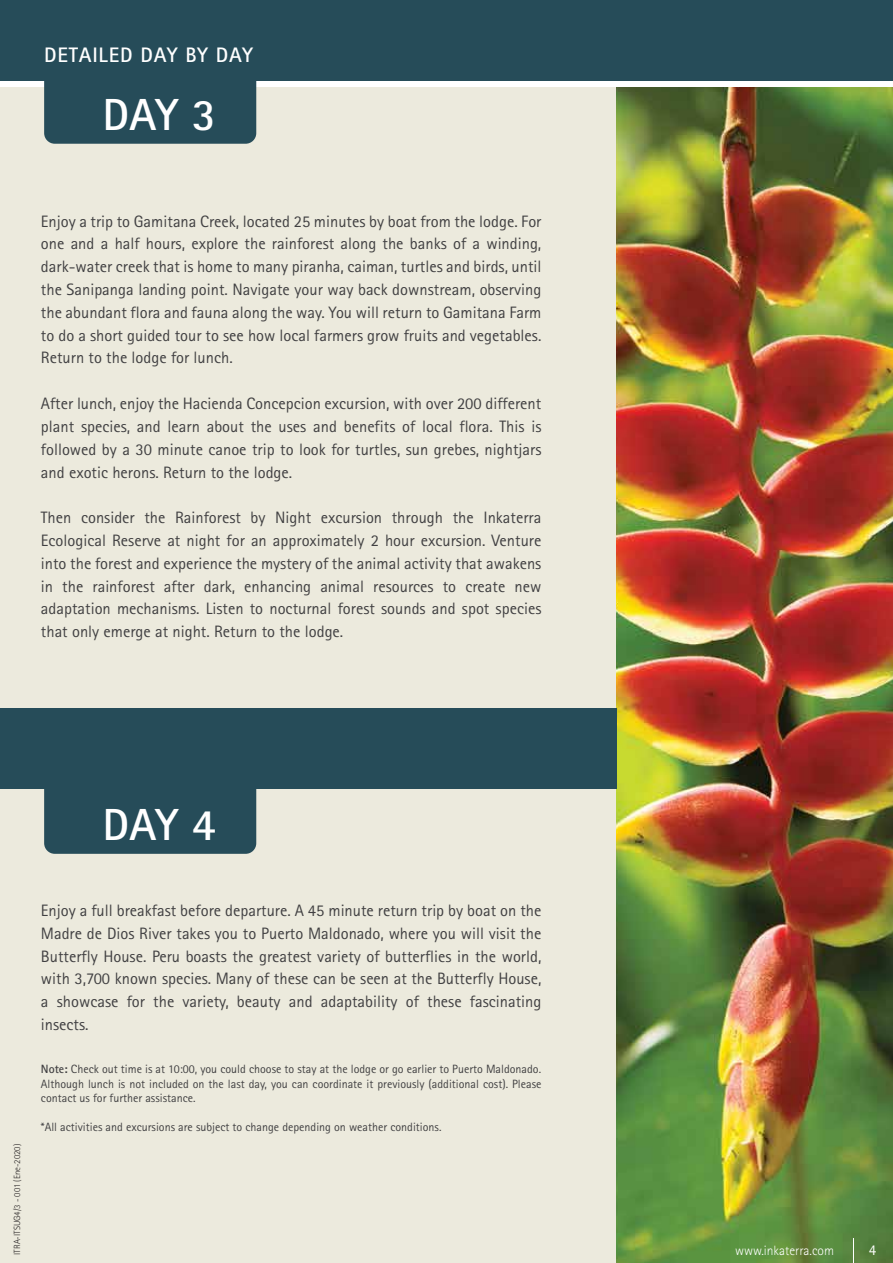
<style>
.page{position:relative;width:893px;height:1263px;background:#fff}
.page>*{position:absolute;margin:0;border:0;box-sizing:border-box;transform-origin:0 0}
.t1{font:700 45px "Rotis Sans Serif";letter-spacing:-.02em;color:#fff}
.t2{font:700 21px "Rotis Sans Serif";letter-spacing:.04em;color:#fff}
.t3{font:16.5px/22.8px "Rotis Sans Serif";color:#414042;text-align:justify}
.t4{font:15px "Rotis Sans Serif";color:#fff}
.t5{font:300 13.5px "Rotis Sans Serif";color:#fff}
.t6{font:12px/14.4px "Rotis Sans Serif";color:#414042;text-align:justify}
.t7{font:300 9px "Rotis Sans Serif";color:#231f20}
.s1{font-weight:700}
</style>
<div class="page">
<div style="left:0;top:88px;width:893px;height:1175px;background:#eceadd"></div>
<img style="left:616px;top:88px;width:277px;height:1175px">
<div style="left:0;top:0;width:893px;height:81px;background:#264c59"></div>
<div style="left:0;top:708px;width:616px;height:81px;background:#264c59"></div>
<svg style="left:853px;top:1238px;width:1px;height:25px"></svg>
<div style="left:44px;top:14px;width:212px;height:130px;background:#264c59;border-radius:11px"></div>
<div style="left:44px;top:724px;width:212px;height:130px;background:#264c59;border-radius:11px"></div>
<p class="t2" style="left:44px;top:41px;width:210px">DETAILED DAY BY DAY</p>
<h1 class="t1" style="left:103px;top:86px;width:115px">DAY 3</h1>
<p class="t3" style="left:41px;top:210px;width:502px">Enjoy a trip to Gamitana Creek, located 25 minutes by boat from the lodge. For one and a half hours, explore the rainforest along the banks of a winding, dark-water creek that is home to many piranha, caiman, turtles and birds, until the Sanipanga landing point. Navigate your way back downstream, observing the abundant flora and fauna along the way. You will return to Gamitana Farm to do a short guided tour to see how local farmers grow fruits and vegetables.<br>Return to the lodge for lunch.</p>
<p class="t3" style="left:41px;top:392px;width:502px">After lunch, enjoy the Hacienda Concepcion excursion, with over 200 different plant species, and learn about the uses and benefits of local flora. This is followed by a 30 minute canoe trip to look for turtles, sun grebes, nightjars and exotic herons. Return to the lodge.</p>
<p class="t3" style="left:41px;top:506px;width:502px">Then consider the Rainforest by Night excursion through the Inkaterra Ecological Reserve at night for an approximately 2 hour excursion. Venture into the forest and experience the mystery of the animal activity that awakens in the rainforest after dark, enhancing animal resources to create new adaptation mechanisms. Listen to nocturnal forest sounds and spot species that only emerge at night. Return to the lodge.</p>
<h1 class="t1" style="left:103px;top:796px;width:115px">DAY 4</h1>
<p class="t7" style="left:12px;top:1255px;width:112px;rotate:-90deg">ITRA-ITSUG4/3 - 001 (Ene-2020)</p>
<p class="t3" style="left:41px;top:899px;width:502px">Enjoy a full breakfast before departure. A 45 minute return trip by boat on the Madre de Dios River takes you to Puerto Maldonado, where you will visit the Butterfly House. Peru boasts the greatest variety of butterflies in the world, with 3,700 known species. Many of these can be seen at the Butterfly House, a showcase for the variety, beauty and adaptability of these fascinating insects.</p>
<p class="t6" style="left:41px;top:1062px;width:502px"><span class="s1">Note:</span> Check out time is at 10:00, you could choose to stay at the lodge or go earlier to Puerto Maldonado.<br>Although lunch is not included on the last day, you can coordinate it previously (additional cost). Please contact us for further assistance.</p>
<p class="t6" style="left:41px;top:1120px;width:402px">*All activities and excursions are subject to change depending on weather conditions.</p>
<p class="t5" style="left:735px;top:1243px;width:100px">www.inkaterra.com</p>
<p class="t4" style="left:869px;top:1241px;width:9px">4</p>
</div>
